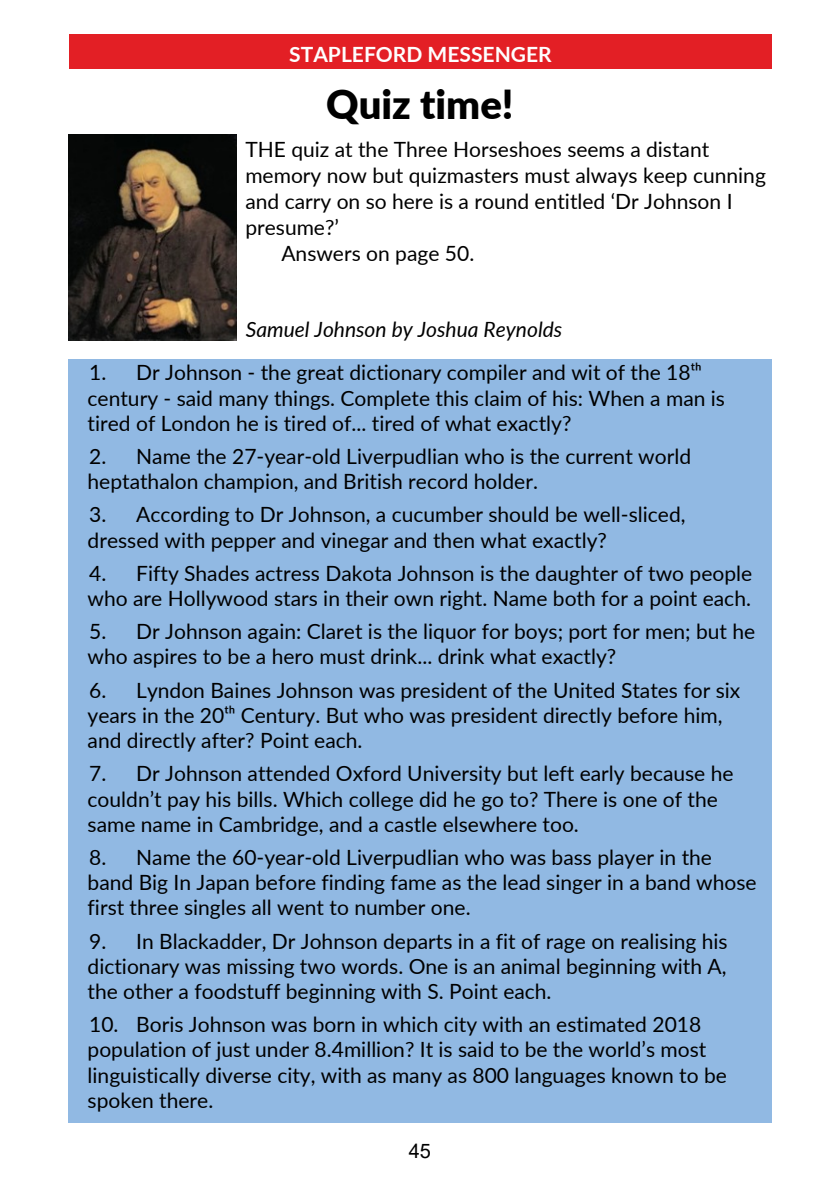
<style>
.page{position:relative;width:840px;height:1191px;background:#fff}
.page>*{position:absolute;margin:0;border:0;box-sizing:border-box;transform-origin:0 0}
.t1{font:900 40px "Lato";color:#000}
.t2{font:21px/25.2px "Lato";color:#000}
.t3{font:italic 21px "Lato";color:#000}
.t4{font:700 21px "Lato";color:#fefefe}
.t5{font:20px "Arial";color:#000}
</style>
<div class="page">
<div style="left:69px;top:34px;width:702px;height:34px;background:#e31f25"></div>
<div style="left:68px;top:359px;width:703px;height:764px;background:#91b9e3"></div>
<img style="left:68px;top:134px;width:168px;height:206px">
<p class="t4" style="left:289px;top:45px;width:264px">STAPLEFORD MESSENGER</p>
<h1 class="t1" style="left:326px;top:87px;width:189px">Quiz time!</h1>
<p class="t2" style="left:245px;top:138px;width:465px">THE quiz at the Three Horseshoes seems a distant</p>
<p class="t2" style="left:245px;top:164px;width:522px">memory now but quizmasters must always keep cunning</p>
<p class="t2" style="left:245px;top:190px;width:488px">and carry on so here is a round entitled ‘Dr Johnson I</p>
<p class="t2" style="left:245px;top:216px;width:95px">presume?’</p>
<p class="t2" style="left:281px;top:242px;width:194px">Answers on page 50.</p>
<p class="t3" style="left:245px;top:320px;width:318px">Samuel Johnson by Joshua Reynolds</p>
<p class="t2" style="left:88px;top:361px;width:638px">1. Dr Johnson - the great dictionary compiler and wit of the 18th century - said many things. Complete this claim of his: When a man is tired of London he is tired of... tired of what exactly?</p>
<p class="t2" style="left:88px;top:445px;width:604px">2. Name the 27-year-old Liverpudlian who is the current world heptathalon champion, and British record holder.</p>
<p class="t2" style="left:88px;top:503px;width:599px">3. According to Dr Johnson, a cucumber should be well-sliced, dressed with pepper and vinegar and then what exactly?</p>
<p class="t2" style="left:88px;top:562px;width:665px">4. Fifty Shades actress Dakota Johnson is the daughter of two people who are Hollywood stars in their own right. Name both for a point each.</p>
<p class="t2" style="left:88px;top:620px;width:668px">5. Dr Johnson again: Claret is the liquor for boys; port for men; but he who aspires to be a hero must drink... drink what exactly?</p>
<p class="t2" style="left:88px;top:678px;width:654px">6. Lyndon Baines Johnson was president of the United States for six years in the 20th Century. But who was president directly before him, and directly after? Point each.</p>
<p class="t2" style="left:88px;top:762px;width:647px">7. Dr Johnson attended Oxford University but left early because he couldn’t pay his bills. Which college did he go to? There is one of the same name in Cambridge, and a castle elsewhere too.</p>
<p class="t2" style="left:88px;top:846px;width:670px">8. Name the 60-year-old Liverpudlian who was bass player in the band Big In Japan before finding fame as the lead singer in a band whose first three singles all went to number one.</p>
<p class="t2" style="left:88px;top:929px;width:641px;text-align:justify">9. In Blackadder, Dr Johnson departs in a fit of rage on realising his dictionary was missing two words. One is an animal beginning with A, the other a foodstuff beginning with S. Point each.</p>
<p class="t2" style="left:88px;top:1013px;width:640px">10. Boris Johnson was born in which city with an estimated 2018 population of just under 8.4million? It is said to be the world’s most linguistically diverse city, with as many as 800 languages known to be spoken there.</p>
<p class="t5" style="left:408px;top:1143px;width:24px">45</p>
</div>
